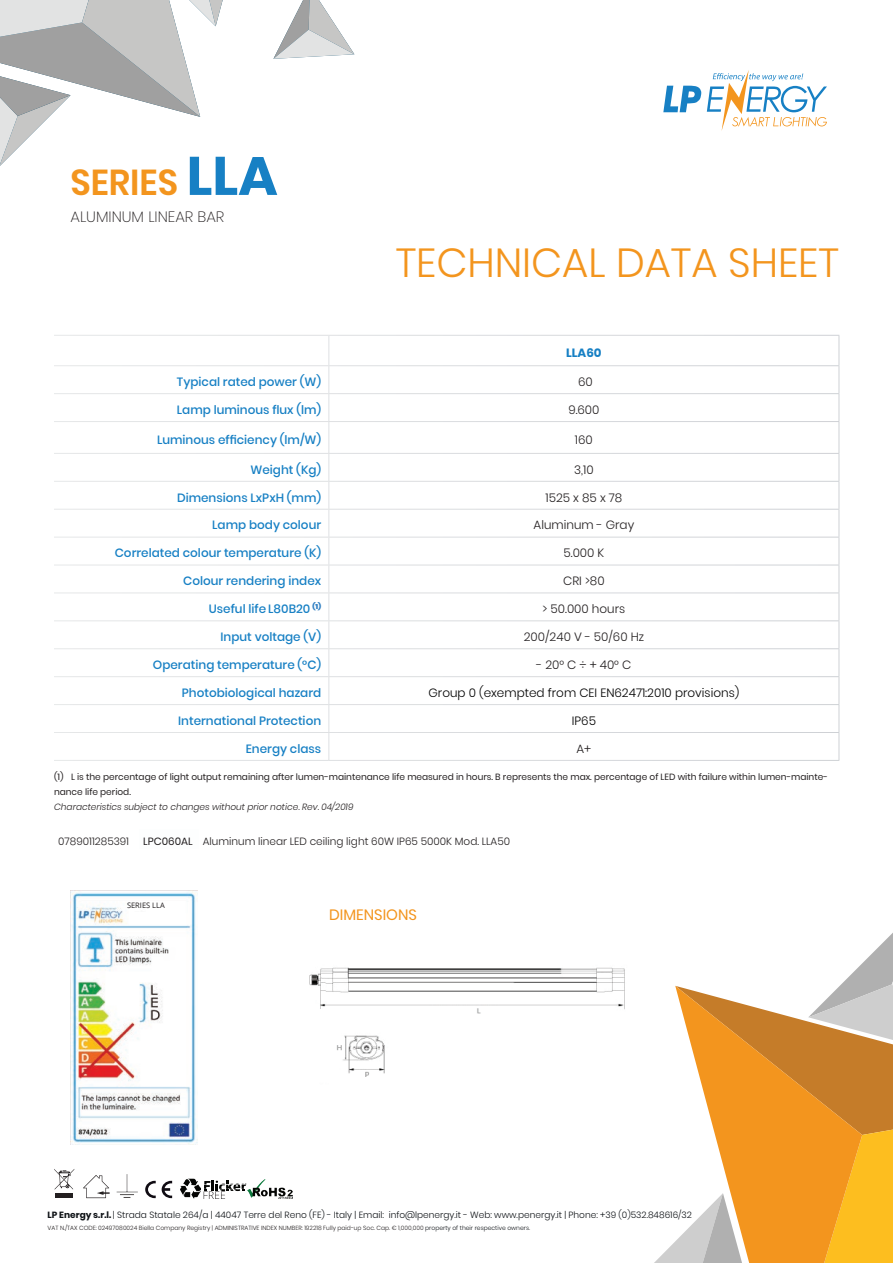
<style>
.page{position:relative;width:893px;height:1263px;background:#fff}
.page>*{position:absolute;margin:0;border:0;box-sizing:border-box;transform-origin:0 0}
.t1{font:300 40.5px "Poppins";color:#f3951e}
.t2{font:600 36px "Poppins";color:#f3951e;scale:.96 1}
.t3{font:200 15px "Poppins";color:#231f20}
.t4{font:15px "Poppins";color:#f3951e}
.t5{font:500 12px "Poppins";color:#1780c4}
.t6{font:300 12px "Poppins";color:#231f20}
.t7{font:300 12px "Poppins";color:#000001}
.t8{font:700 12px "Poppins";color:#1780c4}
.t9{font:300 10.5px "Poppins";color:#231f20}
.t10{font:9px/15px "Poppins";color:#231f20}
.t11{font:300 9px "Poppins";color:#0e1216}
.t12{font:italic 300 9px "Poppins";color:#231f20}
.t13{font:7.5px "Open Sans";color:#231f20}
.t14{font:300 6px "Poppins";color:#231f20}
.s1{font-weight:700;font-size:54px;color:#1780c4}
.s2{font-weight:400}
.s3{font-weight:700}
.s4{color:#0e1216}
</style>
<div class="page">
<svg style="left:654px;top:933px;width:239px;height:330px"></svg>
<svg style="left:273px;top:0;width:81px;height:59px"></svg>
<svg style="left:0;top:0;width:223px;height:166px"></svg>
<svg style="left:663px;top:86px;width:38px;height:26px"></svg>
<svg style="left:707px;top:70px;width:120px;height:61px"></svg>
<svg style="left:328px;top:454px;width:1px;height:306px"></svg>
<svg style="left:839px;top:454px;width:1px;height:306px"></svg>
<svg style="left:328px;top:336px;width:1px;height:85px"></svg>
<svg style="left:839px;top:336px;width:1px;height:85px"></svg>
<img style="left:309px;top:967px;width:316px;height:47px">
<img style="left:319px;top:1009px;width:77px;height:68px">
<img style="left:70px;top:891px;width:127px;height:253px">
<div style="left:131px;top:912px;width:20px;height:12px;background:#fff"></div>
<hr style="left:56px;top:1193px;width:17px;height:4px;background:#231f20">
<svg style="left:54px;top:1169px;width:20px;height:20px"></svg>
<svg style="left:83px;top:1175px;width:27px;height:23px"></svg>
<img style="left:247px;top:1179px;width:45px;height:19px">
<svg style="left:145px;top:1181px;width:11px;height:17px"></svg>
<svg style="left:162px;top:1181px;width:10px;height:17px"></svg>
<img style="left:181px;top:1179px;width:19px;height:19px">
<img style="left:116px;top:1174px;width:22px;height:24px">
<svg style="left:204px;top:1180px;width:42px;height:19px"></svg>
<h2 class="t2" style="left:70px;top:161px;width:217px">SERIES <span class="s1">LLA</span></h2>
<p class="t3" style="left:70px;top:208px;width:155px">ALUMINUM LINEAR BAR</p>
<h1 class="t1" style="left:396px;top:240px;width:445px">TECHNICAL DATA SHEET</h1>
<p class="t8" style="left:566px;top:346px;width:37px">LLA60</p>
<p class="t5" style="left:177px;top:375px;width:146px">Typical rated power (W)</p>
<p class="t6" style="left:578px;top:375px;width:16px">60</p>
<p class="t5" style="left:177px;top:403px;width:146px">Lamp luminous flux (lm)</p>
<p class="t6" style="left:568px;top:403px;width:33px">9.600</p>
<p class="t5" style="left:157px;top:433px;width:166px">Luminous efficiency (lm/W)</p>
<p class="t6" style="left:575px;top:433px;width:19px">160</p>
<p class="t5" style="left:251px;top:462px;width:72px">Weight (Kg)</p>
<p class="t6" style="left:574px;top:462px;width:21px">3,10</p>
<p class="t5" style="left:177px;top:490px;width:146px">Dimensions LxPxH (mm)</p>
<p class="t6" style="left:545px;top:490px;width:78px">1525 x 85 x 78</p>
<p class="t5" style="left:212px;top:518px;width:110px">Lamp body colour</p>
<p class="t6" style="left:534px;top:518px;width:102px">Aluminum - Gray</p>
<p class="t5" style="left:115px;top:546px;width:208px">Correlated colour temperature (K)</p>
<p class="t6" style="left:563px;top:546px;width:42px">5.000 K</p>
<p class="t5" style="left:183px;top:574px;width:139px">Colour rendering index</p>
<p class="t6" style="left:563px;top:574px;width:43px">CRI &gt;80</p>
<p class="t5" style="left:209px;top:602px;width:114px">Useful life L80B20 <sup>(1)</sup></p>
<p class="t6" style="left:542px;top:602px;width:84px">&gt; 50.000 hours</p>
<p class="t5" style="left:221px;top:630px;width:102px">Input voltage (V)</p>
<p class="t6" style="left:524px;top:630px;width:122px">200/240 V - 50/60 Hz</p>
<p class="t5" style="left:153px;top:658px;width:170px">Operating temperature (°C)</p>
<p class="t6" style="left:536px;top:658px;width:96px">- 20° C ÷ + 40° C</p>
<p class="t5" style="left:182px;top:686px;width:141px">Photobiological hazard</p>
<p class="t7" style="left:429px;top:686px;width:312px">Group 0 (exempted from CEI EN62471:2010 provisions)</p>
<p class="t5" style="left:178px;top:714px;width:144px">International Protection</p>
<p class="t7" style="left:572px;top:714px;width:26px">IP65</p>
<p class="t5" style="left:246px;top:742px;width:77px">Energy class</p>
<p class="t6" style="left:577px;top:742px;width:16px">A+</p>
<p class="t10" style="left:54px;top:770px;width:775px">(1) L is the percentage of light output remaining after lumen-maintenance life measured in hours. B represents the max. percentage of LED with failure within lumen-mainte&shy;nance life period.</p>
<p class="t12" style="left:54px;top:802px;width:301px">Characteristics subject to changes without prior notice. Rev. 04/2019</p>
<p class="t9" style="left:58px;top:835px;width:72px">0789011285391</p>
<p class="t9" style="left:143px;top:835px;width:368px"><span class="s2">LPC060AL</span> Aluminum linear LED ceiling light 60W IP65 5000K Mod. LLA50</p>
<p class="t13" style="left:127px;top:901px;width:39px">SERIES LLA</p>
<p class="t4" style="left:329px;top:906px;width:89px">DIMENSIONS</p>
<p class="t11" style="left:48px;top:1210px;width:646px"><span class="s3">LP Energy s.r.l.</span> | Strada Statale 264/a | 44047 Terre del Reno (FE) - Italy | Email: info@lpenergy.it - Web: www.penergy.it | Phone: +39 (0)532.848616/32</p>
<p class="t14" style="left:48px;top:1224px;width:484px">VAT N./TAX CODE: 02497080024 Biella Company Registry | ADMINISTRATIVE INDEX NUMBER: 192218 Fully paid-up Soc. Cap. € 1,000,000 <span class="s4">property of their respective owners.</span></p>
</div>
